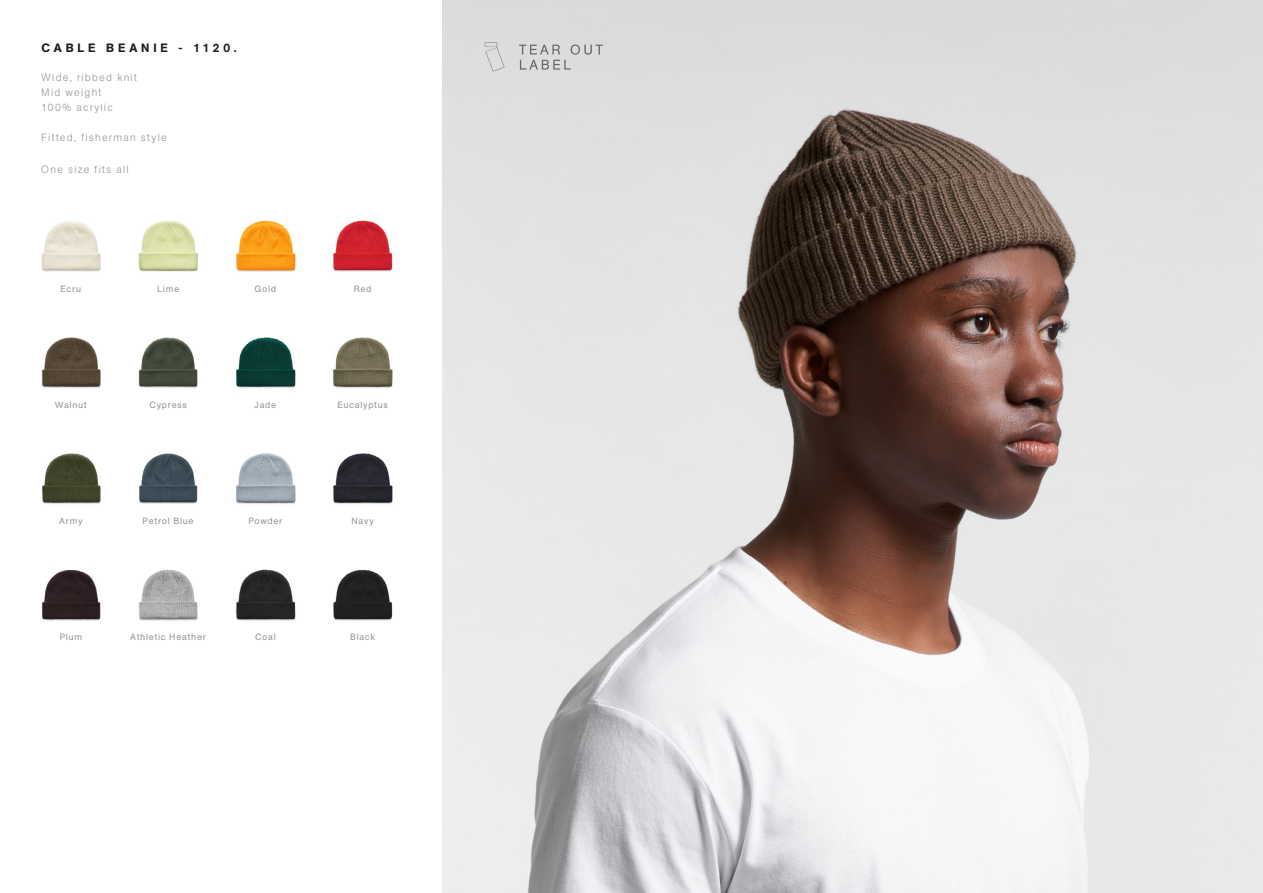
<style>
.page{position:relative;width:1263px;height:893px;background:#fff}
.page>*{position:absolute;margin:0;border:0;box-sizing:border-box;transform-origin:0 0}
.t1{font:500 12px "AG Book Pro";letter-spacing:.325em;color:#231f20}
.MEASUREMENTS{font:300 10.5px/15px "AG Book Pro";letter-spacing:.12em;color:#939598}
.COLOUR_NAME{font:9px "AG Book Pro";letter-spacing:.075em;color:#939598}
</style>
<div class="page">
<img style="left:442px;top:0;width:821px;height:893px">
<svg style="left:519px;top:45px;width:84px;height:25px;background:#c9c9c9"></svg>
<svg style="left:497px;top:47px;width:7px;height:20px"></svg>
<svg style="left:485px;top:43px;width:12px;height:28px"></svg>
<img style="left:41px;top:220px;width:157px;height:52px">
<img style="left:42px;top:337px;width:156px;height:51px">
<img style="left:42px;top:569px;width:156px;height:52px">
<img style="left:42px;top:453px;width:156px;height:51px">
<img style="left:333px;top:453px;width:60px;height:51px">
<img style="left:333px;top:220px;width:60px;height:52px">
<img style="left:333px;top:337px;width:60px;height:51px">
<img style="left:333px;top:569px;width:60px;height:52px">
<img style="left:236px;top:220px;width:60px;height:52px">
<img style="left:236px;top:453px;width:60px;height:51px">
<img style="left:236px;top:337px;width:60px;height:51px">
<img style="left:236px;top:569px;width:60px;height:52px">
<p class="t1" style="left:42px;top:40px;width:197px">CABLE BEANIE - 1120.</p>
<p class="MEASUREMENTS" style="left:41px;top:69px;width:97px">Wide, ribbed knit<br>Mid weight</p>
<p class="MEASUREMENTS" style="left:41px;top:99px;width:73px">100% acrylic</p>
<p class="MEASUREMENTS" style="left:41px;top:129px;width:127px">Fitted, fisherman style</p>
<p class="MEASUREMENTS" style="left:41px;top:161px;width:89px">One size fits all</p>
<p class="COLOUR_NAME" style="left:61px;top:283px;width:22px">Ecru</p>
<p class="COLOUR_NAME" style="left:157px;top:283px;width:23px">Lime</p>
<p class="COLOUR_NAME" style="left:255px;top:283px;width:23px">Gold</p>
<p class="COLOUR_NAME" style="left:354px;top:283px;width:19px">Red</p>
<p class="COLOUR_NAME" style="left:55px;top:399px;width:33px">Walnut</p>
<p class="COLOUR_NAME" style="left:149px;top:399px;width:39px">Cypress</p>
<p class="COLOUR_NAME" style="left:255px;top:399px;width:23px">Jade</p>
<p class="COLOUR_NAME" style="left:337px;top:399px;width:52px">Eucalyptus</p>
<p class="COLOUR_NAME" style="left:59px;top:515px;width:25px">Army</p>
<p class="COLOUR_NAME" style="left:143px;top:515px;width:52px">Petrol Blue</p>
<p class="COLOUR_NAME" style="left:351px;top:515px;width:24px">Navy</p>
<p class="COLOUR_NAME" style="left:248px;top:515px;width:35px">Powder</p>
<p class="COLOUR_NAME" style="left:60px;top:631px;width:24px">Plum</p>
<p class="COLOUR_NAME" style="left:130px;top:631px;width:77px">Athletic Heather</p>
<p class="COLOUR_NAME" style="left:255px;top:631px;width:22px">Coal</p>
<p class="COLOUR_NAME" style="left:350px;top:631px;width:27px">Black</p>
</div>
